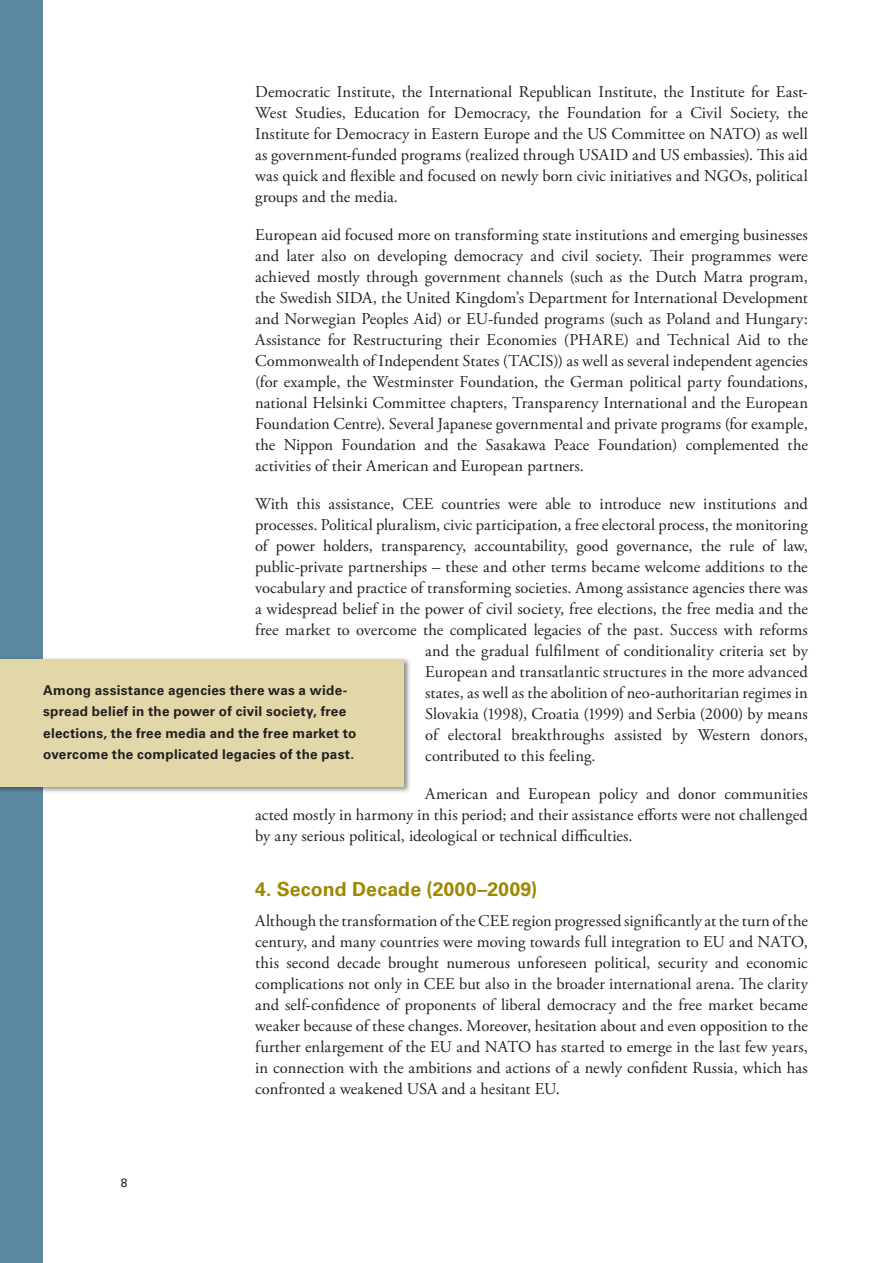
<style>
.page{position:relative;width:893px;height:1263px;background:#fff}
.page>*{position:absolute;margin:0;border:0;box-sizing:border-box;transform-origin:0 0}
.Underrubrik{font:700 19.5px "Univers LT Std";letter-spacing:.01em;color:#9e8900}
.Brödtext{font:16.5px/21px "Adobe Garamond Pro";letter-spacing:.005em;color:#231f20;text-align:justify}
.t1{font:700 13.5px/21px "Univers LT Std";letter-spacing:.02em;color:#231f20}
.t2{font:12px "Univers LT Std";color:#231f20}
</style>
<div class="page">
<div style="left:0;top:0;width:43px;height:1263px;background:#5c87a1"></div>
<div style="left:0;top:656px;width:411px;height:137px;background:#231f20;opacity:.5"></div>
<div style="left:0;top:659px;width:404px;height:128px;background:#e2d7a9"></div>
<p class="Brödtext" style="left:255px;top:82px;width:554px">Democratic Institute, the International Republican Institute, the Institute for East-West Studies, Education for Democracy, the Foundation for a Civil Society, the Institute for Democracy in Eastern Europe and the US Committee on NATO) as well as government-funded programs (realized through USAID and US embassies). This aid was quick and flexible and focused on newly born civic initiatives and NGOs, political groups and the media.</p>
<p class="Brödtext" style="left:255px;top:225px;width:554px">European aid focused more on transforming state institutions and emerging businesses and later also on developing democracy and civil society. Their programmes were achieved mostly through government channels (such as the Dutch Matra program, the Swedish SIDA, the United Kingdom’s Department for International Development and Norwegian Peoples Aid) or EU-funded programs (such as Poland and Hungary:<br>Assistance for Restructuring their Economies (PHARE) and Technical Aid to the Commonwealth of Independent States (TACIS)) as well as several independent agencies (for example, the Westminster Foundation, the German political party foundations, national Helsinki Committee chapters, Transparency International and the European Foundation Centre). Several Japanese governmental and private programs (for example, the Nippon Foundation and the Sasakawa Peace Foundation) complemented the activities of their American and European partners.</p>
<p class="Brödtext" style="left:255px;top:494px;width:554px">With this assistance, CEE countries were able to introduce new institutions and</p>
<p class="Brödtext" style="left:255px;top:515px;width:554px">processes. Political pluralism, civic participation, a free electoral process, the monitoring</p>
<p class="Brödtext" style="left:255px;top:536px;width:554px">of power holders, transparency, accountability, good governance, the rule of law,</p>
<p class="Brödtext" style="left:255px;top:557px;width:554px">public-private partnerships – these and other terms became welcome additions to the</p>
<p class="Brödtext" style="left:255px;top:578px;width:554px">vocabulary and practice of transforming societies. Among assistance agencies there was</p>
<p class="Brödtext" style="left:255px;top:599px;width:554px">a widespread belief in the power of civil society, free elections, the free media and the</p>
<p class="Brödtext" style="left:255px;top:620px;width:554px">free market to overcome the complicated legacies of the past. Success with reforms</p>
<p class="Brödtext" style="left:425px;top:641px;width:384px">and the gradual fulfilment of conditionality criteria set by</p>
<p class="Brödtext" style="left:425px;top:662px;width:384px">European and transatlantic structures in the more advanced</p>
<p class="Brödtext" style="left:425px;top:683px;width:384px">states, as well as the abolition of neo-authoritarian regimes in</p>
<p class="Brödtext" style="left:425px;top:704px;width:384px">Slovakia (1998), Croatia (1999) and Serbia (2000) by means</p>
<p class="Brödtext" style="left:425px;top:725px;width:384px">of electoral breakthroughs assisted by Western donors,</p>
<p class="Brödtext" style="left:425px;top:746px;width:172px">contributed to this feeling.</p>
<p class="Brödtext" style="left:255px;top:784px;width:554px;text-indent:170px">American and European policy and donor communities acted mostly in harmony in this period; and their assistance efforts were not challenged by any serious political, ideological or technical difficulties.</p>
<p class="Underrubrik" style="left:255px;top:878px;width:284px">4. Second Decade (2000–2009)</p>
<p class="Brödtext" style="left:255px;top:910px;width:554px">Although the transformation of the CEE region progressed significantly at the turn of the century, and many countries were moving towards full integration to EU and NATO, this second decade brought numerous unforeseen political, security and economic complications not only in CEE but also in the broader international arena. The clarity and self-confidence of proponents of liberal democracy and the free market became weaker because of these changes. Moreover, hesitation about and even opposition to the further enlargement of the EU and NATO has started to emerge in the last few years, in connection with the ambitions and actions of a newly confident Russia, which has confronted a weakened USA and a hesitant EU.</p>
<p class="t1" style="left:43px;top:680px;width:315px">Among assistance agencies there was a wide&shy;spread belief in the power of civil society, free elections, the free media and the free market to overcome the complicated legacies of the past.</p>
<p class="t2" style="left:121px;top:1175px;width:8px">8</p>
</div>
